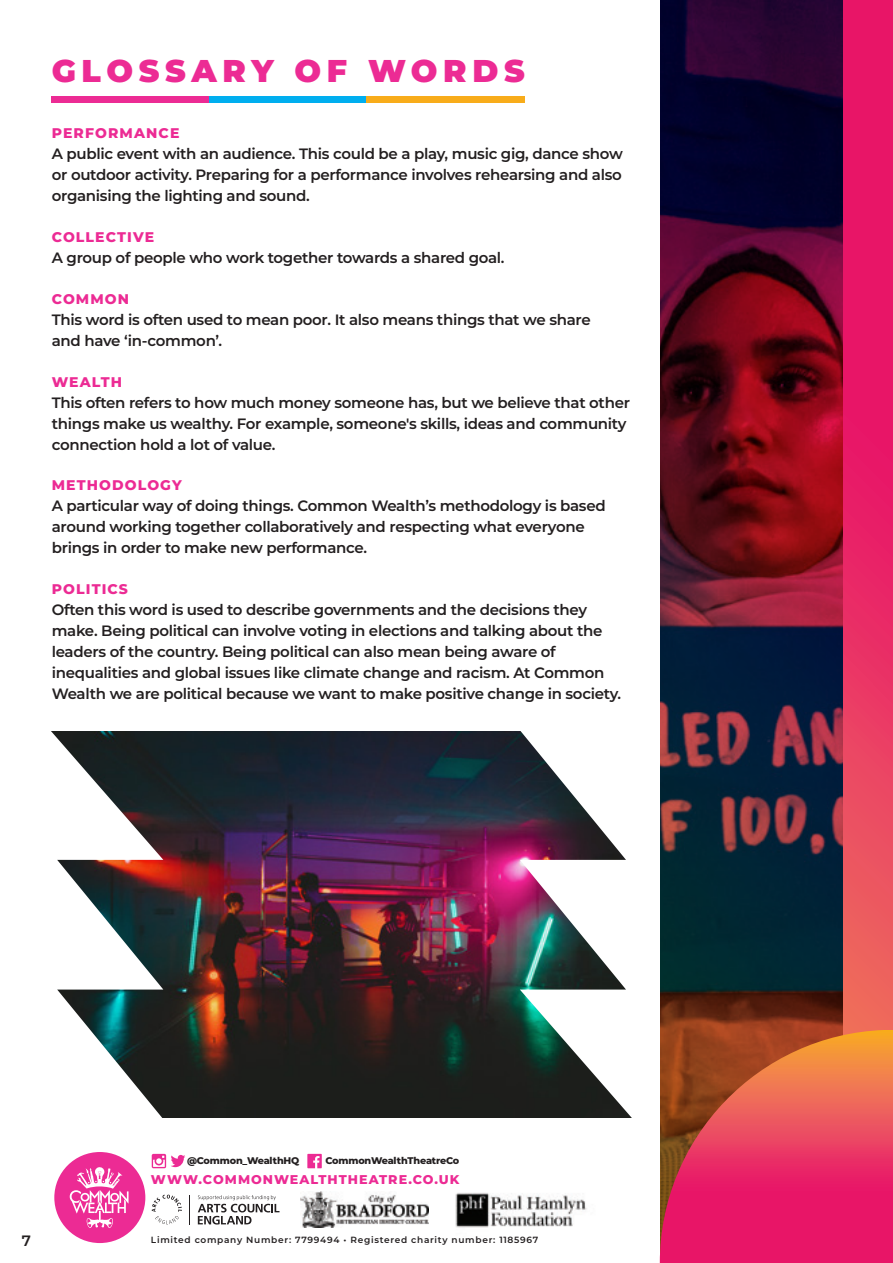
<style>
.page{position:relative;width:893px;height:1263px;background:#fff}
.page>*{position:absolute;margin:0;border:0;box-sizing:border-box;transform-origin:0 0}
.t1{font:900 31.5px "Montserrat";letter-spacing:.18em;color:#ec2b94}
.t2{font:600 15px/21px "Montserrat";letter-spacing:-.02em;color:#231f20}
.t3{font:800 13.95px "Montserrat";letter-spacing:.08em;color:#ec2b94}
.t4{font:800 12.75px "Montserrat";letter-spacing:.08em;color:#ec2b94}
.t5{font:800 9.6px "Montserrat";letter-spacing:-.02em;color:#231f20}
.t6{font:600 9px "Montserrat";letter-spacing:.08em;color:#231f20}
</style>
<div class="page">
<svg style="left:660px;top:0;width:233px;height:1030px;background:#601936"></svg>
<div style="left:52px;top:96px;width:158px;height:6px;background:#ec2b94"></div>
<div style="left:209px;top:96px;width:158px;height:6px;background:#00aeef"></div>
<div style="left:366px;top:96px;width:159px;height:6px;background:#f8ac1a"></div>
<svg style="left:198px;top:1195px;width:81px;height:29px"></svg>
<svg style="left:152px;top:1194px;width:30px;height:30px"></svg>
<hr style="left:190px;top:1194px;width:1px;height:30px;background:#231f20">
<img style="left:300px;top:1191px;width:129px;height:37px">
<img style="left:455px;top:1193px;width:132px;height:35px">
<svg style="left:660px;top:1030px;width:233px;height:232px;background:#d73d50"></svg>
<hr style="left:660px;top:1262px;width:233px;height:1px;background:#e81567">
<svg style="left:54px;top:1152px;width:91px;height:91px"></svg>
<img style="left:163px;top:731px;width:357px;height:387px">
<svg style="left:51px;top:731px;width:112px;height:387px"></svg>
<svg style="left:520px;top:731px;width:112px;height:387px"></svg>
<svg style="left:307px;top:1154px;width:15px;height:14px"></svg>
<svg style="left:152px;top:1154px;width:33px;height:14px"></svg>
<h1 class="t1" style="left:52px;top:47px;width:475px">GLOSSARY OF WORDS</h1>
<p class="t3" style="left:52px;top:123px;width:129px">PERFORMANCE</p>
<p class="t2" style="left:52px;top:143px;width:573px;text-align:justify">A public event with an audience. This could be a play, music gig, dance show or outdoor activity. Preparing for a performance involves rehearsing and also organising the lighting and sound.</p>
<p class="t3" style="left:52px;top:227px;width:104px">COLLECTIVE</p>
<p class="t2" style="left:52px;top:246px;width:454px">A group of people who work together towards a shared goal.</p>
<p class="t3" style="left:52px;top:289px;width:79px">COMMON</p>
<p class="t2" style="left:52px;top:308px;width:540px">This word is often used to mean poor. It also means things that we share and have ‘in-common’.</p>
<p class="t3" style="left:52px;top:371px;width:72px">WEALTH</p>
<p class="t2" style="left:52px;top:391px;width:580px">This often refers to how much money someone has, but we believe that other things make us wealthy. For example, someone's skills, ideas and community connection hold a lot of value.</p>
<p class="t3" style="left:52px;top:475px;width:132px">METHODOLOGY</p>
<p class="t2" style="left:52px;top:495px;width:555px">A particular way of doing things. Common Wealth’s methodology is based around working together collaboratively and respecting what everyone brings in order to make new performance.</p>
<p class="t3" style="left:52px;top:579px;width:78px">POLITICS</p>
<p class="t2" style="left:52px;top:599px;width:571px">Often this word is used to describe governments and the decisions they make. Being political can involve voting in elections and talking about the leaders of the country. Being political can also mean being aware of inequalities and global issues like climate change and racism. At Common Wealth we are political because we want to make positive change in society.</p>
<p class="t2" style="left:22px;top:1229px;width:11px">7</p>
<p class="t5" style="left:187px;top:1154px;width:114px">@Common_WealthHQ</p>
<p class="t5" style="left:325px;top:1154px;width:135px">CommonWealthTheatreCo</p>
<p class="t4" style="left:151px;top:1170px;width:310px">WWW.COMMONWEALTHTHEATRE.CO.UK</p>
<p class="t6" style="left:151px;top:1233px;width:389px">Limited company Number: 7799494 • Registered charity number: 1185967</p>
</div>
